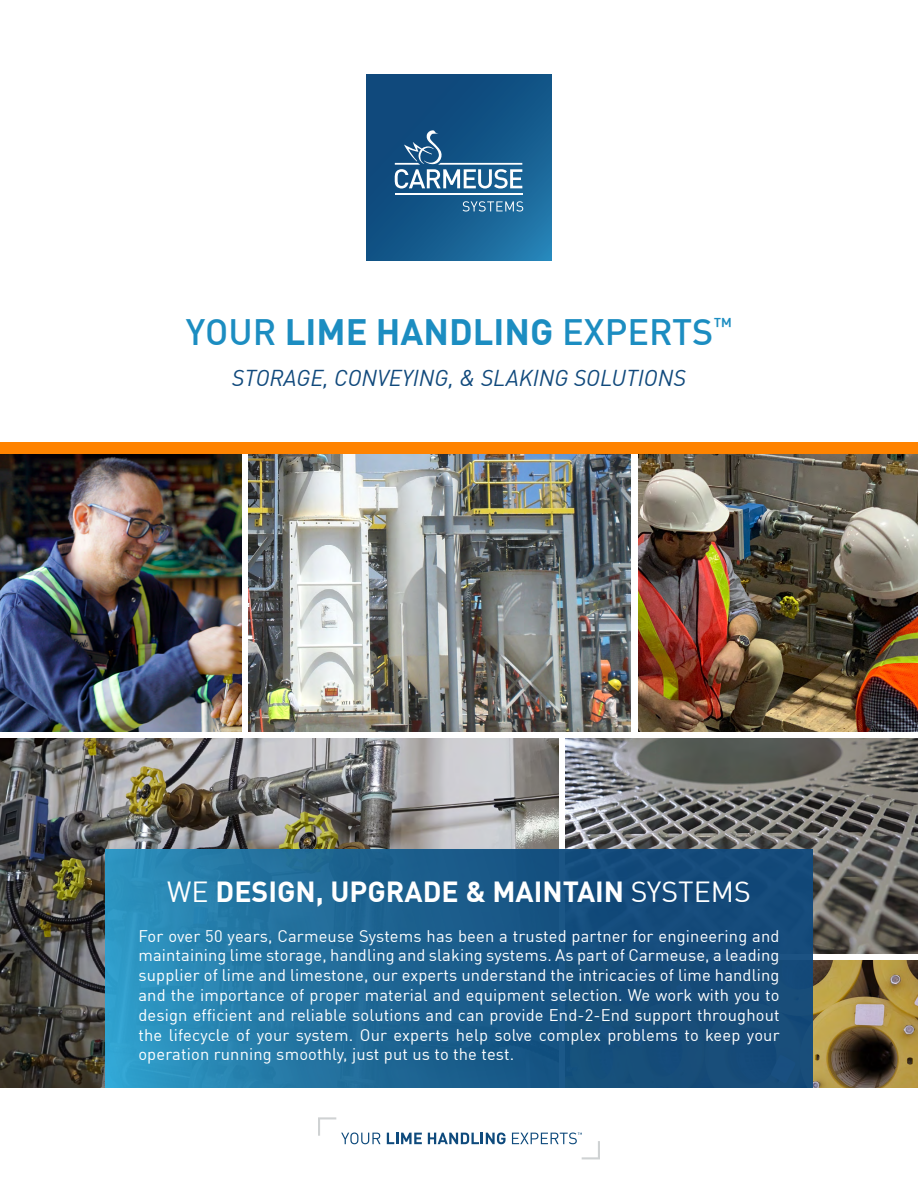
<style>
.page{position:relative;width:918px;height:1188px;background:#fff}
.page>*{position:absolute;margin:0;border:0;box-sizing:border-box;transform-origin:0 0}
.t1{font:700 36px "DIN Offc";color:#1c8dc1}
.t2{font:700 28.5px "DIN Offc";color:#fff}
.t3{font:italic 22.5px "DIN Offc";color:#10497c}
.t4{font:16.5px/19.8px "DIN Offc";letter-spacing:.01em;color:#fff;text-align:justify}
.s1{font-weight:500}
.s2{font-weight:400}
</style>
<div class="page">
<img style="left:566px;top:739px;width:352px;height:214px">
<img style="left:812px;top:961px;width:106px;height:127px">
<img style="left:0;top:739px;width:558px;height:349px">
<img style="left:249px;top:454px;width:381px;height:277px">
<svg style="left:366px;top:75px;width:186px;height:186px;background:#14578a"></svg>
<svg style="left:395px;top:130px;width:127px;height:59px;background:#3f749c"></svg>
<hr style="left:395px;top:193px;width:127px;height:2px;background:#fff">
<svg style="left:463px;top:201px;width:60px;height:11px"></svg>
<svg style="left:106px;top:849px;width:706px;height:239px;background:#1d6391"></svg>
<svg style="left:387px;top:1133px;width:35px;height:11px"></svg>
<svg style="left:428px;top:1133px;width:78px;height:11px"></svg>
<svg style="left:318px;top:1117px;width:63px;height:27px"></svg>
<svg style="left:512px;top:1133px;width:88px;height:26px"></svg>
<img style="left:0;top:454px;width:241px;height:277px">
<img style="left:638px;top:454px;width:280px;height:277px">
<div style="left:0;top:442px;width:918px;height:12px;background:#ff8300"></div>
<h1 class="t1" style="left:186px;top:308px;width:548px"><span class="s1">YOUR</span> LIME HANDLING <span class="s1">EXPERTS</span><sup>™</sup></h1>
<h3 class="t3" style="left:232px;top:364px;width:456px">STORAGE, CONVEYING, &amp; SLAKING SOLUTIONS</h3>
<h2 class="t2" style="left:167px;top:873px;width:585px"><span class="s2">WE</span> DESIGN, UPGRADE &amp; MAINTAIN <span class="s2">SYSTEMS</span></h2>
<p class="t4" style="left:138px;top:925px;width:643px">For over 50 years, Carmeuse Systems has been a trusted partner for engineering and maintaining lime storage, handling and slaking systems. As part of Carmeuse, a leading supplier of lime and limestone, our experts understand the intricacies of lime handling and the importance of proper material and equipment selection. We work with you to design efficient and reliable solutions and can provide End-2-End support throughout the lifecycle of your system. Our experts help solve complex problems to keep your operation running smoothly, just put us to the test.</p>
</div>
